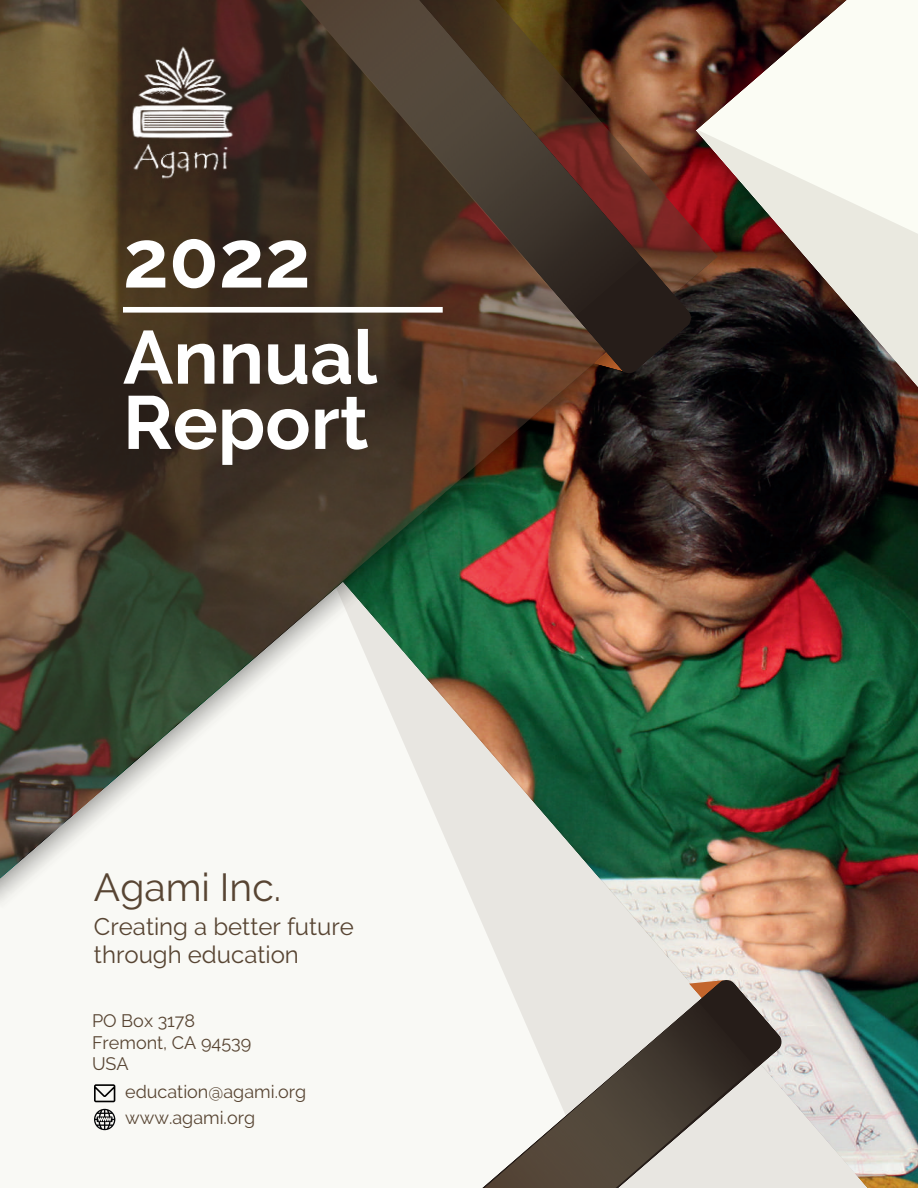
<style>
.page{position:relative;width:918px;height:1188px;background:#fff}
.page>*{position:absolute;margin:0;border:0;box-sizing:border-box;transform-origin:0 0}
.t1{font:700 81.45px "Raleway";color:#fff}
.t2{font:700 75px/65.2px "Raleway";color:#fff}
.t3{font:39px "Raleway";color:#584533}
.t4{font:24px/28.2px "Raleway";color:#584533}
.t5{font:18px/21.3px "Raleway";color:#584533}
</style>
<div class="page">
<svg style="left:485px;top:931px;width:211px;height:48px;background:#e8e6e1"></svg>
<svg style="left:0;top:0;width:696px;height:254px;background:#6f5c3a"></svg>
<img style="left:0;top:254px;width:696px;height:677px">
<img style="left:680px;top:131px;width:15px;height:331px">
<svg style="left:70px;top:0;width:622px;height:374px;background:#4f3624"></svg>
<div style="left:506px;top:979px;width:190px;height:22px;background:#e8e6e1"></div>
<img style="left:696px;top:0;width:222px;height:1188px">
<svg style="left:695px;top:128px;width:223px;height:391px;background:#6a5e5a"></svg>
<div style="left:123px;top:307px;width:320px;height:6px;background:#fff"></div>
<svg style="left:94px;top:1084px;width:21px;height:18px"></svg>
<svg style="left:94px;top:1109px;width:21px;height:21px"></svg>
<svg style="left:289px;top:0;width:354px;height:317px;background:#4c3828"></svg>
<svg style="left:482px;top:1001px;width:273px;height:187px"></svg>
<img style="left:116px;top:43px;width:124px;height:140px">
<h1 class="t1" style="left:123px;top:212px;width:189px">2022</h1>
<h2 class="t2" style="left:123px;top:325px;width:256px">Annual<br>Report</h2>
<h3 class="t3" style="left:94px;top:865px;width:189px">Agami Inc.</h3>
<h3 class="t4" style="left:94px;top:912px;width:262px">Creating a better future through education</h3>
<p class="t5" style="left:92px;top:1010px;width:161px">PO Box 3178<br>Fremont, CA 94539<br>USA</p>
<p class="t5" style="left:125px;top:1081px;width:183px">education@agami.org</p>
<p class="t5" style="left:125px;top:1107px;width:132px">www.agami.org</p>
</div>
